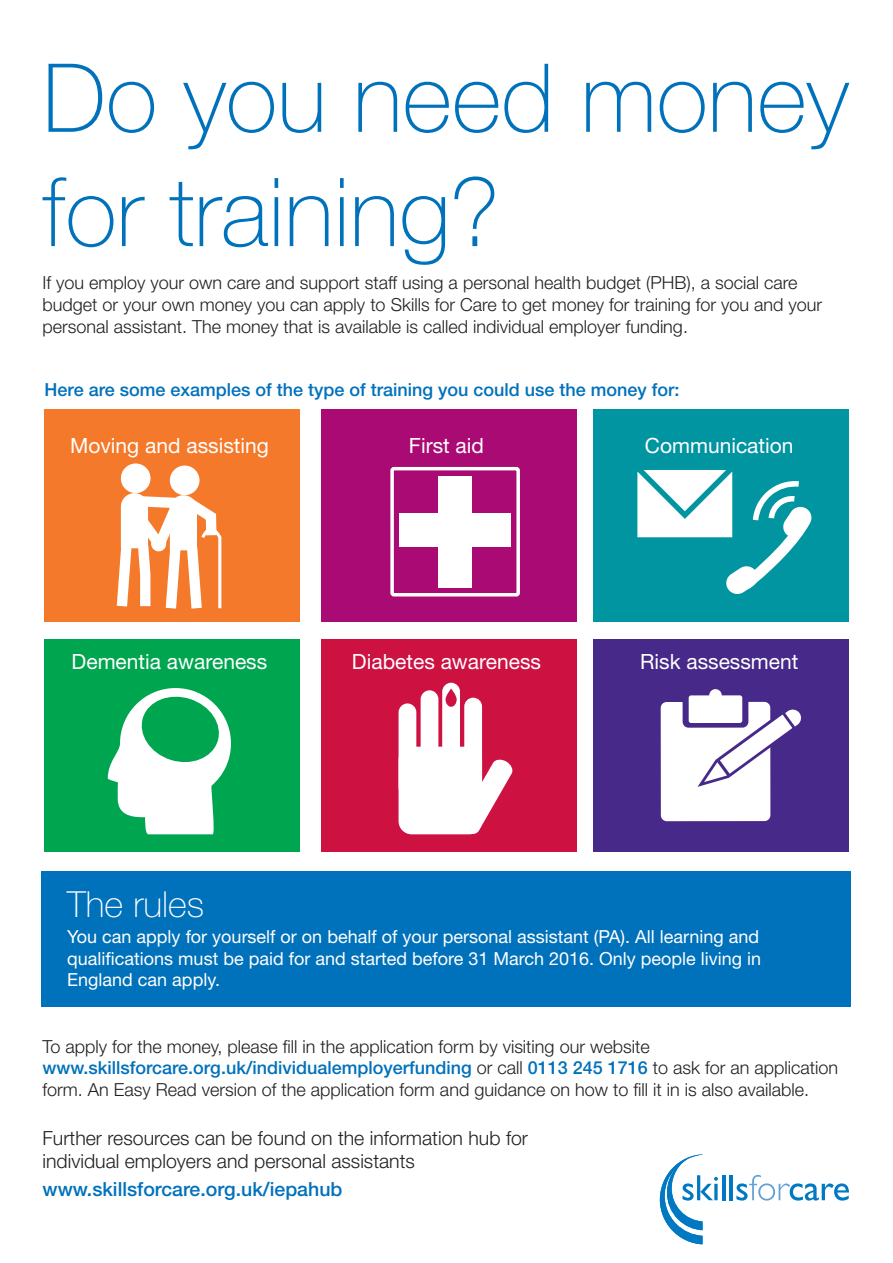
<style>
.page{position:relative;width:893px;height:1263px;background:#fff}
.page>*{position:absolute;margin:0;border:0;box-sizing:border-box;transform-origin:0 0}
.t1{font:100 95.25px/114.3px "Helvetica Neue LT Std";color:#0071bb}
.t2{font:100 36px "Helvetica Neue LT Std";color:#fff}
.t3{font:21px "Helvetica Neue LT Std";color:#fff}
.t4{font:300 19.5px/23.4px "Helvetica Neue LT Std";color:#231f20}
.t5{font:500 19.5px "Helvetica Neue LT Std";color:#0071bb}
.t6{font:300 18px/21.6px "Helvetica Neue LT Std";color:#231f20}
.t7{font:18px/21.6px "Helvetica Neue LT Std";color:#fff}
.t8{font:500 18px "Helvetica Neue LT Std";color:#0071bb}
.s1{font-weight:500;color:#0071bb}
</style>
<div class="page">
<div style="left:42px;top:872px;width:809px;height:135px;background:#0071bb"></div>
<div style="left:321px;top:639px;width:255px;height:212px;background:#cd1141"></div>
<div style="left:594px;top:639px;width:255px;height:212px;background:#462988"></div>
<div style="left:44px;top:639px;width:255px;height:212px;background:#00a54f"></div>
<div style="left:594px;top:409px;width:255px;height:213px;background:#0095a1"></div>
<div style="left:321px;top:409px;width:255px;height:213px;background:#aa0a73"></div>
<div style="left:44px;top:409px;width:255px;height:213px;background:#f4792a"></div>
<div style="left:170px;top:465px;width:29px;height:30px;background:#fff;border-radius:50%"></div>
<div style="left:121px;top:463px;width:30px;height:30px;background:#fff;border-radius:50%"></div>
<svg style="left:116px;top:487px;width:105px;height:122px"></svg>
<div style="left:151px;top:536px;width:15px;height:15px;background:#fff;border-radius:50%"></div>
<div style="left:400px;top:513px;width:111px;height:34px;background:#fff"></div>
<div style="left:438px;top:476px;width:34px;height:111px;background:#fff"></div>
<div style="left:390px;top:467px;width:130px;height:129px;border:3px solid #fff;border-radius:2px"></div>
<svg style="left:637px;top:470px;width:174px;height:124px"></svg>
<svg style="left:108px;top:688px;width:123px;height:146px"></svg>
<div style="left:399px;top:747px;width:83px;height:87px;background:#fff;border-radius:13px"></div>
<div style="left:399px;top:703px;width:17px;height:93px;background:#fff;border-radius:9px"></div>
<div style="left:421px;top:690px;width:17px;height:93px;background:#fff;border-radius:9px"></div>
<svg style="left:442px;top:683px;width:70px;height:151px"></svg>
<div style="left:464px;top:698px;width:18px;height:92px;background:#fff;border-radius:9px"></div>
<div style="left:689px;top:695px;width:53px;height:28px;background:#fff;border-radius:2px"></div>
<div style="left:709px;top:689px;width:13px;height:13px;background:#fff;border-radius:50%"></div>
<svg style="left:661px;top:702px;width:140px;height:119px"></svg>
<svg style="left:660px;top:1154px;width:58px;height:90px"></svg>
<hr style="left:722px;top:1175px;width:3px;height:25px;background:#0079c2">
<hr style="left:730px;top:1175px;width:3px;height:25px;background:#0079c2">
<svg style="left:736px;top:1175px;width:113px;height:25px"></svg>
<h1 class="t1" style="left:43px;top:41px;width:808px">Do you need money for training?</h1>
<p class="t6" style="left:43px;top:272px;width:781px">If you employ your own care and support staff using a personal health budget (PHB), a social care budget or your own money you can apply to Skills for Care to get money for training for you and your personal assistant. The money that is available is called individual employer funding.</p>
<p class="t8" style="left:45px;top:378px;width:636px">Here are some examples of the type of training you could use the money for:</p>
<p class="t3" style="left:70px;top:433px;width:200px">Moving and assisting</p>
<p class="t3" style="left:409px;top:433px;width:77px">First aid</p>
<p class="t3" style="left:645px;top:433px;width:150px">Communication</p>
<p class="t3" style="left:72px;top:649px;width:197px">Dementia awareness</p>
<p class="t3" style="left:352px;top:649px;width:190px">Diabetes awareness</p>
<p class="t3" style="left:640px;top:649px;width:160px">Risk assessment</p>
<h2 class="t2" style="left:67px;top:884px;width:138px">The rules</h2>
<p class="t7" style="left:67px;top:926px;width:695px">You can apply for yourself or on behalf of your personal assistant (PA). All learning and qualifications must be paid for and started before 31 March 2016. Only people living in<br>England can apply.</p>
<p class="t6" style="left:43px;top:1035px;width:797px">To apply for the money, please fill in the application form by visiting our website <span class="s1">www.skillsforcare.org.uk/individualemployerfunding</span> or call <span class="s1">0113 245 1716</span> to ask for an application form. An Easy Read version of the application form and guidance on how to fill it in is also available.</p>
<p class="t4" style="left:43px;top:1126px;width:487px">Further resources can be found on the information hub for individual employers and personal assistants</p>
<p class="t5" style="left:43px;top:1177px;width:301px">www.skillsforcare.org.uk/iepahub</p>
</div>
